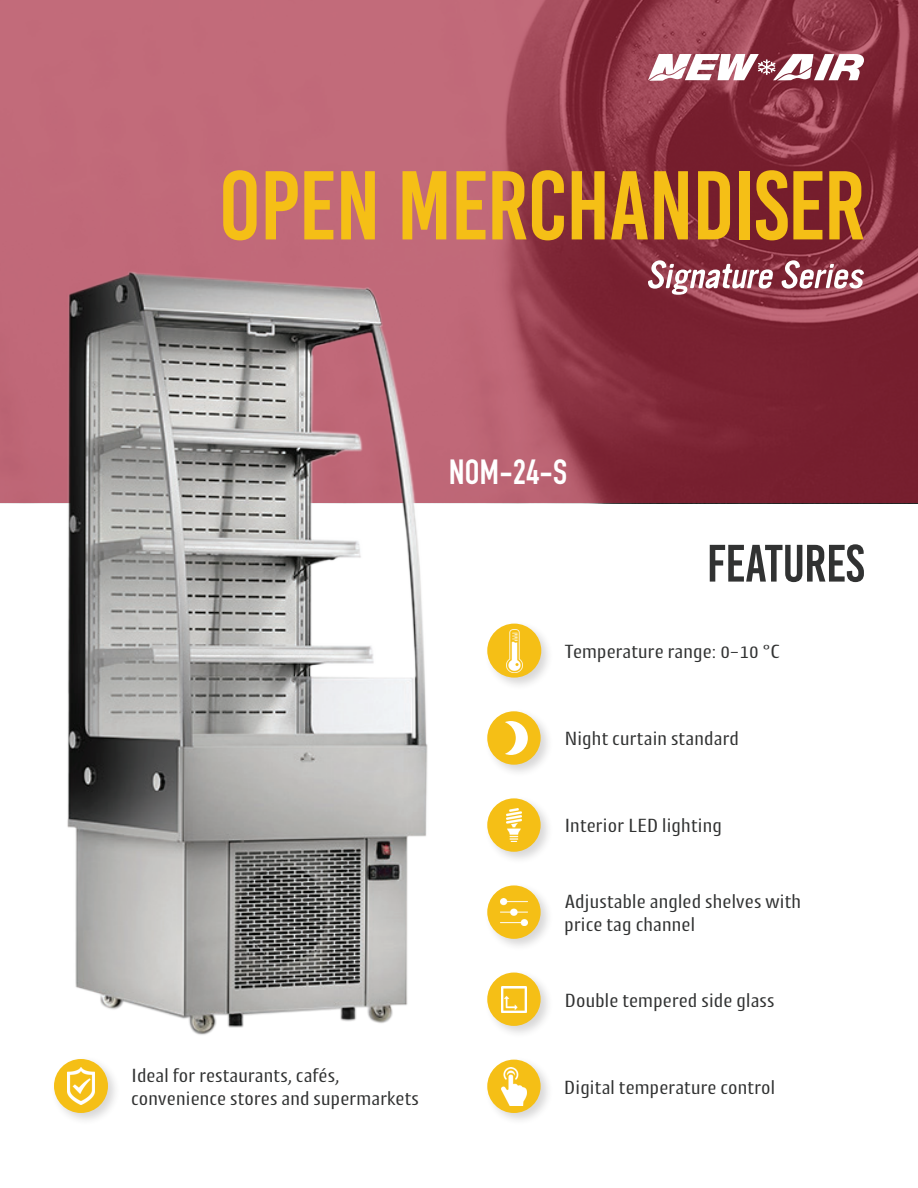
<style>
.page{position:relative;width:918px;height:1188px;background:#fff}
.page>*{position:absolute;margin:0;border:0;box-sizing:border-box;transform-origin:0 0}
.t1{font:97.5px "Bebas Kai";letter-spacing:-.01em;color:#f5bf16}
.t2{font:52.5px "Bebas Kai";letter-spacing:-.01em;color:#313232}
.t3{font:700 34.5px "DIN Condensed";color:#fff}
.t4{font:19.5px/22.5px "Cantiga";color:#313232}
</style>
<div class="page">
<svg style="left:0;top:0;width:918px;height:503px;background:#a04858"></svg>
<div style="left:484px;top:795px;width:69px;height:70px;background:#231f20;opacity:.18"></div>
<div style="left:487px;top:798px;width:54px;height:54px;background:#f5bf16;border-radius:50%"></div>
<img style="left:506px;top:808px;width:16px;height:34px">
<div style="left:484px;top:1057px;width:69px;height:69px;background:#231f20;opacity:.18"></div>
<div style="left:487px;top:1060px;width:54px;height:53px;background:#f5bf16;border-radius:50%"></div>
<img style="left:501px;top:1067px;width:26px;height:38px">
<div style="left:51px;top:1056px;width:70px;height:70px;background:#231f20;opacity:.18"></div>
<div style="left:54px;top:1059px;width:54px;height:54px;background:#f5bf16;border-radius:50%"></div>
<img style="left:67px;top:1067px;width:28px;height:38px">
<div style="left:484px;top:883px;width:69px;height:69px;background:#231f20;opacity:.18"></div>
<div style="left:487px;top:885px;width:54px;height:54px;background:#f5bf16;border-radius:50%"></div>
<img style="left:501px;top:898px;width:26px;height:28px">
<div style="left:484px;top:970px;width:69px;height:69px;background:#231f20;opacity:.18"></div>
<div style="left:487px;top:973px;width:54px;height:53px;background:#f5bf16;border-radius:50%"></div>
<img style="left:501px;top:986px;width:26px;height:26px">
<div style="left:484px;top:708px;width:69px;height:69px;background:#231f20;opacity:.18"></div>
<div style="left:487px;top:711px;width:54px;height:54px;background:#f5bf16;border-radius:50%"></div>
<svg style="left:505px;top:721px;width:23px;height:34px"></svg>
<svg style="left:648px;top:260px;width:125px;height:35px"></svg>
<svg style="left:781px;top:260px;width:83px;height:29px"></svg>
<svg style="left:648px;top:54px;width:216px;height:27px"></svg>
<div style="left:484px;top:621px;width:70px;height:69px;background:#231f20;opacity:.18"></div>
<div style="left:487px;top:624px;width:54px;height:54px;background:#f5bf16;border-radius:50%"></div>
<img style="left:507px;top:629px;width:15px;height:43px">
<img style="left:48px;top:261px;width:390px;height:774px">
<h1 class="t1" style="left:219px;top:153px;width:648px">OPEN MERCHANDISER</h1>
<h3 class="t3" style="left:449px;top:448px;width:120px">NOM-24-S</h3>
<h2 class="t2" style="left:707px;top:535px;width:159px">FEATURES</h2>
<p class="t4" style="left:565px;top:639px;width:217px">Temperature range: 0–10 °C</p>
<p class="t4" style="left:564px;top:727px;width:176px">Night curtain standard</p>
<p class="t4" style="left:564px;top:814px;width:159px">Interior LED lighting</p>
<p class="t4" style="left:564px;top:890px;width:238px">Adjustable angled shelves with price tag channel</p>
<p class="t4" style="left:131px;top:1064px;width:289px">Ideal for restaurants, cafés, convenience stores and supermarkets</p>
<p class="t4" style="left:564px;top:988px;width:212px">Double tempered side glass</p>
<p class="t4" style="left:564px;top:1075px;width:213px">Digital temperature control</p>
</div>
